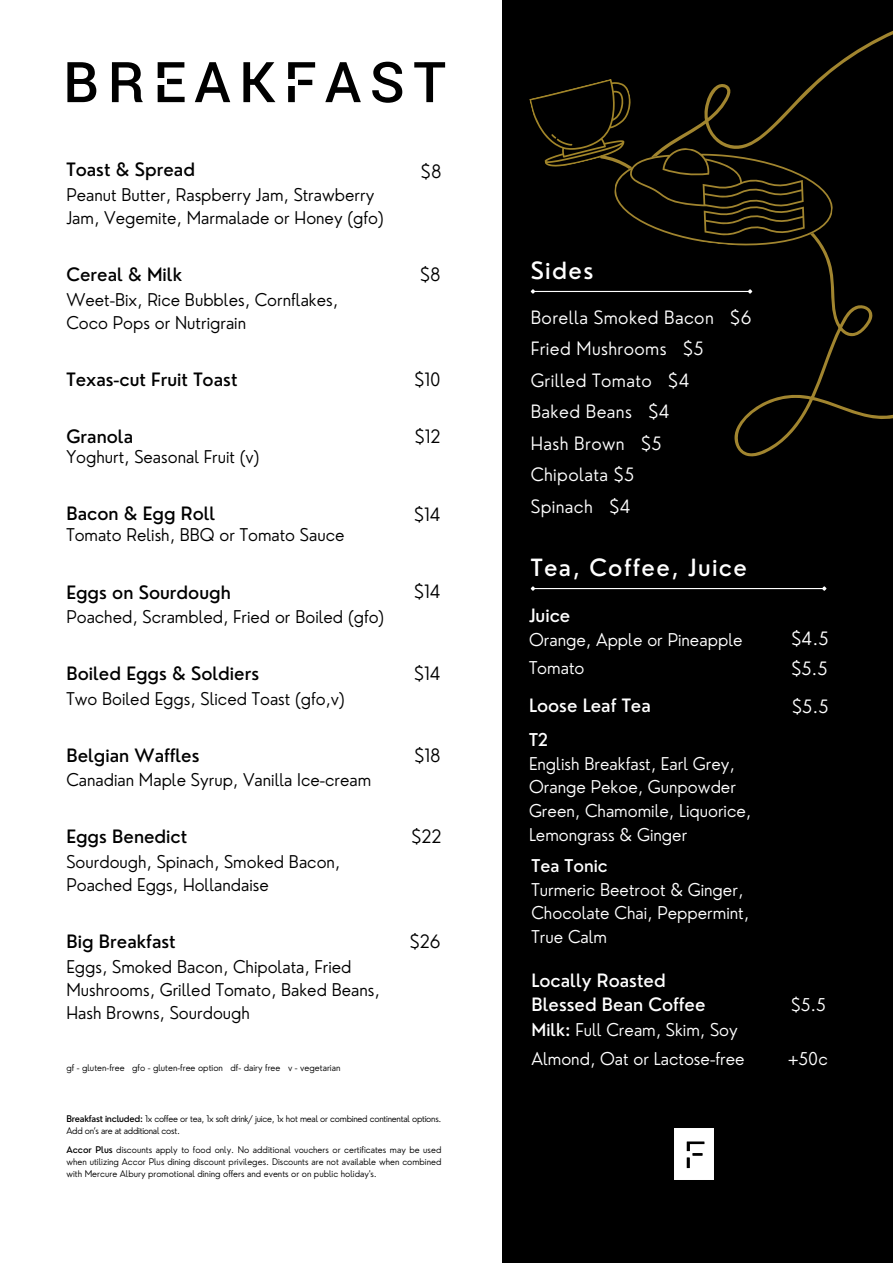
<style>
.page{position:relative;width:893px;height:1264px;background:#fff}
.page>*{position:absolute;margin:0;border:0;box-sizing:border-box;transform-origin:0 0}
.t1{font:500 62.4px "Yantramanav";letter-spacing:.135em;color:#000}
.t2{font:500 23.1px "Nourd";letter-spacing:.06em;color:#fff}
.t3{font:500 18px "Nourd";color:#000}
.t4{font:300 18px "Nourd";letter-spacing:.02em;color:#fff}
.t5{font:500 18px/24.8px "Nourd";color:#fff}
.t6{font:300 18px "Nourd";color:#000}
.t7{font:300 17.25px/23.5px "Nourd";color:#fff}
.t8{font:500 17.25px "Nourd";color:#fff}
.t9{font:300 17.1px/23.2px "Nourd";color:#000}
.t10{font:300 9px/12px "Nourd";color:#000;text-align:justify}
.t11{font:300 9px/12px "Nourd";letter-spacing:-.03em;color:#000}
.s1{font-weight:500}
</style>
<div class="page">
<div style="left:502px;top:0;width:390px;height:1262px;background:#000"></div>
<svg style="left:694px;top:255px;width:198px;height:202px"></svg>
<hr style="left:534px;top:588px;width:288px;height:1px;background:#fff">
<svg style="left:530px;top:586px;width:6px;height:5px"></svg>
<svg style="left:820px;top:586px;width:7px;height:5px"></svg>
<svg style="left:823px;top:31px;width:69px;height:44px"></svg>
<svg style="left:529px;top:75px;width:304px;height:180px"></svg>
<hr style="left:534px;top:291px;width:214px;height:1px;background:#fff">
<svg style="left:530px;top:289px;width:6px;height:5px"></svg>
<svg style="left:746px;top:288px;width:7px;height:7px"></svg>
<img style="left:675px;top:1128px;width:38px;height:51px">
<p class="t1" style="left:63px;top:44px;width:384px">BREAKFAST</p>
<p class="t3" style="left:66px;top:158px;width:130px">Toast &amp; Spread</p>
<p class="t9" style="left:66px;top:183px;width:309px">Peanut Butter, Raspberry Jam, Strawberry</p>
<p class="t9" style="left:66px;top:206px;width:319px">Jam, Vegemite, Marmalade or Honey (gfo)</p>
<p class="t6" style="left:421px;top:159px;width:22px">$8</p>
<p class="t3" style="left:66px;top:263px;width:117px">Cereal &amp; Milk</p>
<p class="t6" style="left:420px;top:263px;width:22px">$8</p>
<p class="t9" style="left:66px;top:287px;width:273px">Weet-Bix, Rice Bubbles, Cornflakes,<br>Coco Pops or Nutrigrain</p>
<p class="t3" style="left:66px;top:368px;width:173px">Texas-cut Fruit Toast</p>
<p class="t6" style="left:414px;top:368px;width:28px">$10</p>
<p class="t3" style="left:66px;top:425px;width:68px">Granola</p>
<p class="t6" style="left:415px;top:425px;width:27px">$12</p>
<p class="t9" style="left:66px;top:445px;width:194px">Yoghurt, Seasonal Fruit (v)</p>
<p class="t3" style="left:66px;top:502px;width:150px">Bacon &amp; Egg Roll</p>
<p class="t6" style="left:414px;top:503px;width:28px">$14</p>
<p class="t9" style="left:66px;top:523px;width:279px">Tomato Relish, BBQ or Tomato Sauce</p>
<p class="t3" style="left:66px;top:580px;width:166px">Eggs on Sourdough</p>
<p class="t6" style="left:414px;top:580px;width:28px">$14</p>
<p class="t9" style="left:66px;top:605px;width:319px">Poached, Scrambled, Fried or Boiled (gfo)</p>
<p class="t3" style="left:66px;top:662px;width:194px">Boiled Eggs &amp; Soldiers</p>
<p class="t6" style="left:414px;top:662px;width:28px">$14</p>
<p class="t9" style="left:66px;top:686px;width:280px">Two Boiled Eggs, Sliced Toast (gfo,v)</p>
<p class="t3" style="left:66px;top:743px;width:135px">Belgian Waffles</p>
<p class="t6" style="left:414px;top:743px;width:28px">$18</p>
<p class="t9" style="left:66px;top:768px;width:306px">Canadian Maple Syrup, Vanilla Ice-cream</p>
<p class="t3" style="left:66px;top:825px;width:122px">Eggs Benedict</p>
<p class="t6" style="left:411px;top:825px;width:32px">$22</p>
<p class="t9" style="left:66px;top:849px;width:275px">Sourdough, Spinach, Smoked Bacon,</p>
<p class="t9" style="left:66px;top:873px;width:204px">Poached Eggs, Hollandaise</p>
<p class="t3" style="left:66px;top:930px;width:111px">Big Breakfast</p>
<p class="t6" style="left:409px;top:929px;width:32px">$26</p>
<p class="t9" style="left:66px;top:954px;width:315px">Eggs, Smoked Bacon, Chipolata, Fried<br>Mushrooms, Grilled Tomato, Baked Beans,<br>Hash Browns, Sourdough</p>
<p class="t10" style="left:66px;top:1062px;width:275px">gf - gluten-free gfo - gluten-free option df- dairy free v - vegetarian</p>
<p class="t11" style="left:66px;top:1112px;width:376px"><span class="s1">Breakfast included:</span> 1x coffee or tea, 1x soft drink/ juice, 1x hot meal or combined continental options.<br>Add on’s are at additional cost.</p>
<p class="t10" style="left:66px;top:1143px;width:376px"><span class="s1">Accor Plus</span> discounts apply to food only. No additional vouchers or certificates may be used when utilizing Accor Plus dining discount privileges. Discounts are not available when combined with Mercure Albury promotional dining offers and events or on public holiday's.</p>
<p class="t2" style="left:530px;top:255px;width:64px">Sides</p>
<p class="t4" style="left:530px;top:306px;width:222px">Borella Smoked Bacon $6</p>
<p class="t4" style="left:530px;top:337px;width:174px">Fried Mushrooms $5</p>
<p class="t4" style="left:530px;top:369px;width:160px">Grilled Tomato $4</p>
<p class="t4" style="left:530px;top:400px;width:140px">Baked Beans $4</p>
<p class="t4" style="left:530px;top:431px;width:132px">Hash Brown $5</p>
<p class="t4" style="left:530px;top:463px;width:105px">Chipolata $5</p>
<p class="t4" style="left:530px;top:494px;width:101px">Spinach $4</p>
<p class="t2" style="left:530px;top:552px;width:218px">Tea, Coffee, Juice</p>
<p class="t5" style="left:529px;top:602px;width:43px">Juice</p>
<p class="t7" style="left:529px;top:627px;width:215px">Orange, Apple or Pineapple</p>
<p class="t4" style="left:791px;top:627px;width:38px">$4.5</p>
<p class="t7" style="left:529px;top:655px;width:57px">Tomato</p>
<p class="t4" style="left:791px;top:657px;width:38px">$5.5</p>
<p class="t5" style="left:529px;top:692px;width:123px">Loose Leaf Tea</p>
<p class="t4" style="left:792px;top:695px;width:38px">$5.5</p>
<p class="t8" style="left:529px;top:729px;width:21px">T2</p>
<p class="t7" style="left:529px;top:751px;width:224px">English Breakfast, Earl Grey,<br>Orange Pekoe, Gunpowder<br>Green, Chamomile, Liquorice,<br>Lemongrass &amp; Ginger</p>
<p class="t8" style="left:531px;top:855px;width:78px">Tea Tonic</p>
<p class="t7" style="left:531px;top:877px;width:219px">Turmeric Beetroot &amp; Ginger,<br>Chocolate Chai, Peppermint,</p>
<p class="t7" style="left:531px;top:924px;width:77px">True Calm</p>
<p class="t5" style="left:531px;top:967px;width:175px">Locally Roasted<br>Blessed Bean Coffee</p>
<p class="t7" style="left:791px;top:993px;width:36px">$5.5</p>
<p class="t7" style="left:531px;top:1017px;width:208px"><span class="s1">Milk:</span> Full Cream, Skim, Soy</p>
<p class="t7" style="left:531px;top:1046px;width:215px">Almond, Oat or Lactose-free</p>
<p class="t7" style="left:788px;top:1046px;width:41px">+50c</p>
</div>
